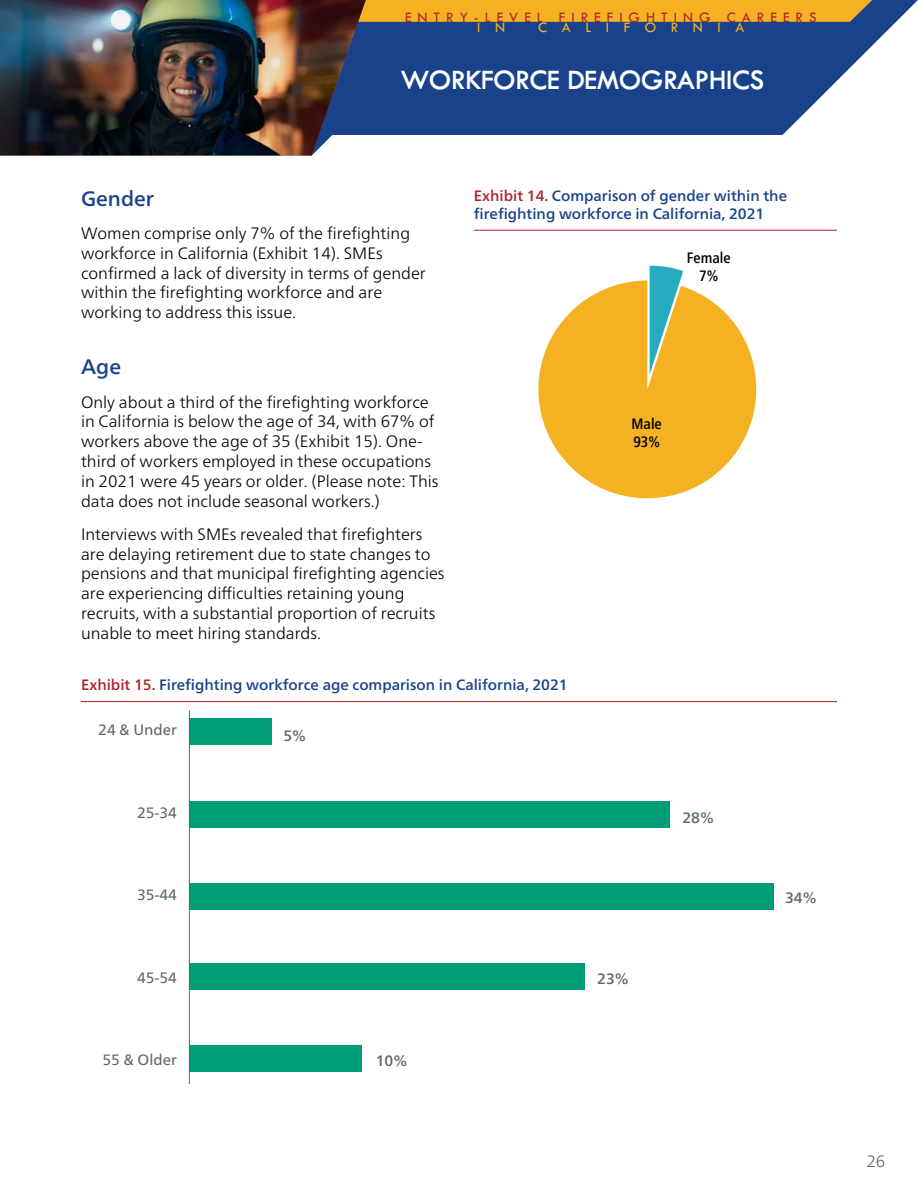
<style>
.page{position:relative;width:918px;height:1188px;background:#fff}
.page>*{position:absolute;margin:0;border:0;box-sizing:border-box;transform-origin:0 0}
.t1{font:600 28.5px "Tw Cen";color:#fff}
.t2{font:500 21px "Frutiger Neue LT";color:#1a428a}
.t3{font:300 16.5px/19.8px "Frutiger Neue LT";color:#000}
.t4{font:300 16.5px "Frutiger Neue LT";color:#5b6670}
.t5{font:500 15px/18px "Frutiger Neue LT";color:#1a428a}
.t6{font:15px "Frutiger Neue LT";color:#5b6670}
.t7{font:500 15px "Tw Cen";letter-spacing:.4em;color:#b12028}
.t8{font:500 condensed 15px/18px "Frutiger Neue LT";color:#000;text-align:center}
.t9{font:500 15px "Frutiger Neue LT";color:#5b6670}
.t10{font:500 15px "Tw Cen";letter-spacing:.97em;color:#f4b223}
.s1{color:#b12028}
</style>
<div class="page">
<svg style="left:366px;top:0;width:552px;height:135px;background:#3b5d9b"></svg>
<div style="left:366px;top:0;width:506px;height:22px;background:#f4b223"></div>
<img style="left:0;top:0;width:366px;height:156px">
<hr style="left:474px;top:230px;width:363px;height:1px;background:#b12028">
<svg style="left:650px;top:266px;width:33px;height:14px"></svg>
<svg style="left:538px;top:280px;width:218px;height:218px;fill:#f4b223"></svg>
<hr style="left:81px;top:701px;width:756px;height:1px;background:#b12028">
<div style="left:189px;top:719px;width:83px;height:26px;background:#009b77"></div>
<div style="left:189px;top:801px;width:480px;height:26px;background:#009b77"></div>
<div style="left:189px;top:883px;width:584px;height:27px;background:#009b77"></div>
<div style="left:189px;top:963px;width:396px;height:27px;background:#009b77"></div>
<div style="left:189px;top:1045px;width:173px;height:26px;background:#009b77"></div>
<hr style="left:189px;top:710px;width:1px;height:374px;background:#5b6670">
<p class="t7" style="left:405px;top:9px;width:413px">ENTRY-LEVEL FIREFIGHTING CAREERS</p>
<p class="t10" style="left:477px;top:19px;width:29px">I N</p>
<p class="t10" style="left:538px;top:19px;width:208px">CALIFORNIA</p>
<h1 class="t1" style="left:401px;top:64px;width:365px">WORKFORCE DEMOGRAPHICS</h1>
<p class="t2" style="left:81px;top:186px;width:75px">Gender</p>
<p class="t3" style="left:81px;top:223px;width:346px">Women comprise only 7% of the firefighting workforce in California (Exhibit 14). SMEs confirmed a lack of diversity in terms of gender within the firefighting workforce and are working to address this issue.</p>
<p class="t2" style="left:81px;top:355px;width:42px">Age</p>
<p class="t3" style="left:81px;top:392px;width:359px">Only about a third of the firefighting workforce in California is below the age of 34, with 67% of workers above the age of 35 (Exhibit 15). One&shy;third of workers employed in these occupations in 2021 were 45 years or older. (Please note: This data does not include seasonal workers.)</p>
<p class="t3" style="left:81px;top:524px;width:365px">Interviews with SMEs revealed that firefighters are delaying retirement due to state changes to pensions and that municipal firefighting agencies are experiencing difficulties retaining young recruits, with a substantial proportion of recruits unable to meet hiring standards.</p>
<p class="t5" style="left:474px;top:187px;width:315px"><span class="s1">Exhibit 14.</span> Comparison of gender within the firefighting workforce in California, 2021</p>
<p class="t8" style="left:687px;top:248px;width:45px">Female<br>7%</p>
<p class="t8" style="left:632px;top:415px;width:32px;text-align:left">Male<br>93%</p>
<p class="t5" style="left:81px;top:676px;width:488px"><span class="s1">Exhibit 15.</span> Firefighting workforce age comparison in California, 2021</p>
<p class="t6" style="left:98px;top:721px;width:80px">24 &amp; Under</p>
<p class="t9" style="left:284px;top:727px;width:24px">5%</p>
<p class="t6" style="left:137px;top:804px;width:41px">25-34</p>
<p class="t6" style="left:137px;top:886px;width:41px">35-44</p>
<p class="t6" style="left:137px;top:969px;width:41px">45-54</p>
<p class="t6" style="left:103px;top:1051px;width:76px">55 &amp; Older</p>
<p class="t9" style="left:376px;top:1052px;width:33px">10%</p>
<p class="t9" style="left:597px;top:970px;width:33px">23%</p>
<p class="t9" style="left:682px;top:809px;width:33px">28%</p>
<p class="t9" style="left:785px;top:889px;width:33px">34%</p>
<p class="t4" style="left:866px;top:1152px;width:20px">26</p>
</div>
